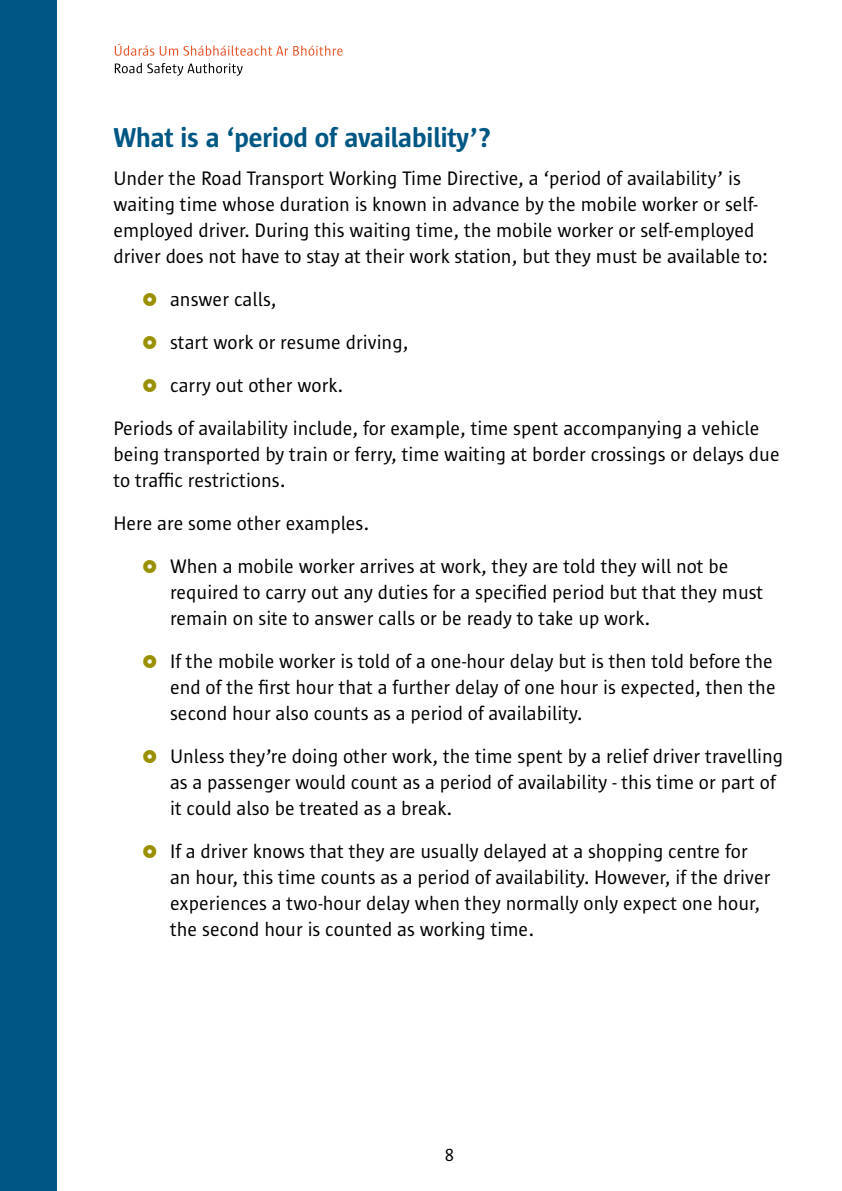
<style>
.page{position:relative;width:842px;height:1191px;background:#fff}
.page>*{position:absolute;margin:0;border:0;box-sizing:border-box;transform-origin:0 0}
.t1{font:600 28px "Sun Sans";color:#005783}
.t2{font:20px/26px "Sun Sans";color:#000}
.t3{font:18px "Sun Sans";color:#000}
</style>
<div class="page">
<div style="left:0;top:0;width:57px;height:1191px;background:#005783"></div>
<svg style="left:115px;top:43px;width:39px;height:13px"></svg>
<svg style="left:160px;top:45px;width:183px;height:11px"></svg>
<svg style="left:115px;top:63px;width:128px;height:13px"></svg>
<h1 class="t1" style="left:113px;top:123px;width:379px">What is a ‘period of availability’?</h1>
<p class="t2" style="left:113px;top:165px;width:656px">Under the Road Transport Working Time Directive, a ‘period of availability’ is waiting time whose duration is known in advance by the mobile worker or self&shy;employed driver. During this waiting time, the mobile worker or self-employed driver does not have to stay at their work station, but they must be available to:</p>
<p class="t2" style="left:170px;top:286px;width:108px">answer calls,</p>
<p class="t2" style="left:170px;top:329px;width:240px">start work or resume driving,</p>
<p class="t2" style="left:170px;top:372px;width:175px">carry out other work.</p>
<p class="t2" style="left:113px;top:415px;width:647px">Periods of availability include, for example, time spent accompanying a vehicle</p>
<p class="t2" style="left:113px;top:441px;width:668px">being transported by train or ferry, time waiting at border crossings or delays due to traffic restrictions.</p>
<p class="t2" style="left:170px;top:502px;width:560px;line-height:43px;text-indent:-57px">Here are some other examples.<br>When a mobile worker arrives at work, they are told they will not be</p>
<p class="t2" style="left:170px;top:579px;width:595px">required to carry out any duties for a specified period but that they must remain on site to answer calls or be ready to take up work.</p>
<p class="t2" style="left:170px;top:648px;width:607px">If the mobile worker is told of a one-hour delay but is then told before the end of the first hour that a further delay of one hour is expected, then the second hour also counts as a period of availability.</p>
<p class="t2" style="left:170px;top:743px;width:615px">Unless they’re doing other work, the time spent by a relief driver travelling as a passenger would count as a period of availability - this time or part of it could also be treated as a break.</p>
<p class="t2" style="left:170px;top:838px;width:602px">If a driver knows that they are usually delayed at a shopping centre for an hour, this time counts as a period of availability. However, if the driver experiences a two-hour delay when they normally only expect one hour, the second hour is counted as working time.</p>
<p class="t3" style="left:445px;top:1145px;width:10px">8</p>
</div>
